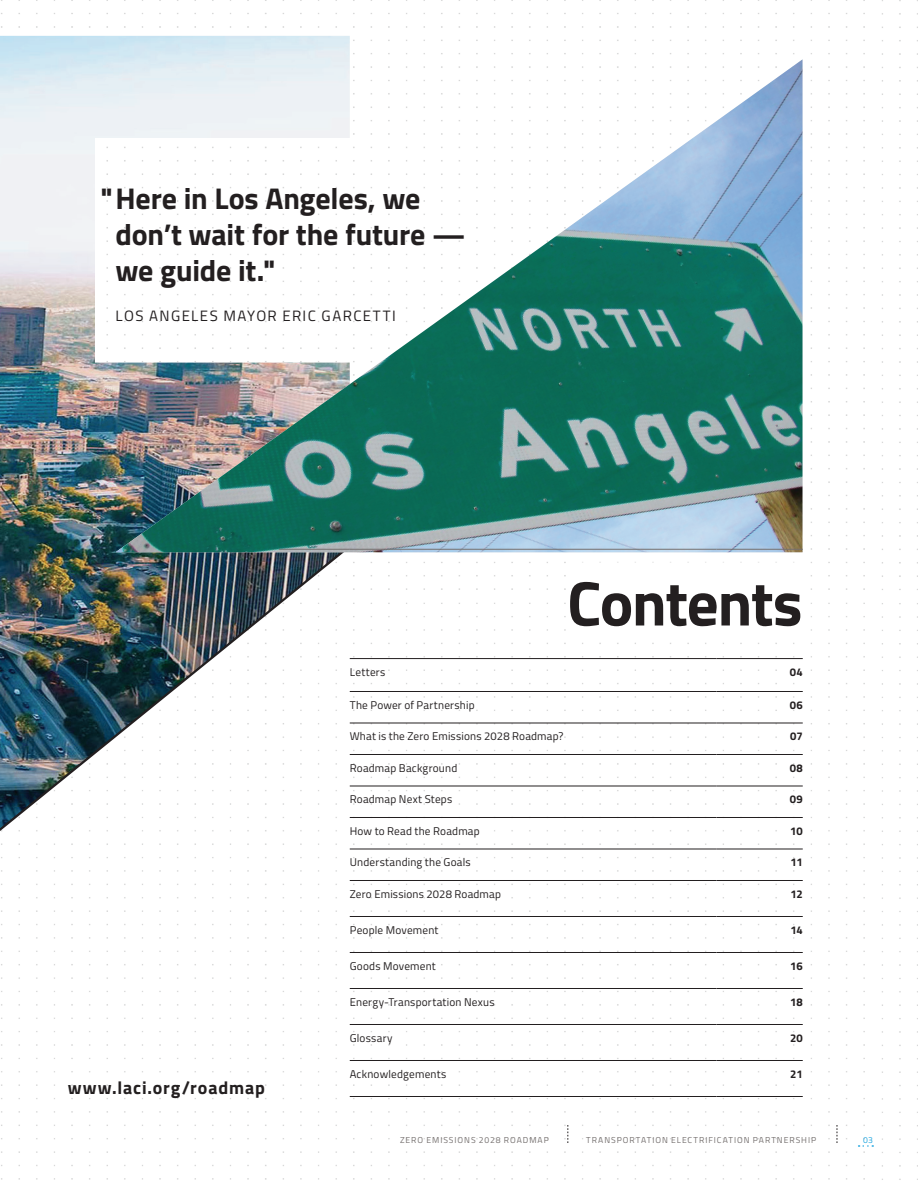
<style>
.page{position:relative;width:918px;height:1188px;background:#fff}
.page>*{position:absolute;margin:0;border:0;box-sizing:border-box;transform-origin:0 0}
.t1{font:700 63px "Titillium";letter-spacing:-.02em;color:#231f20}
.t2{font:700 30px/36px "Titillium";letter-spacing:-.005em;color:#231f20}
.t3{font:700 18px "Titillium";letter-spacing:.045em;color:#231f20}
.t4{font:15px "Titillium";letter-spacing:.09em;color:#231f20}
.t5{font:11.25px "Titillium";letter-spacing:.015em;color:#231f20}
.t6{font:700 11.25px "Titillium";letter-spacing:-.005em;color:#231f20}
.t7{font:8.7px "Titillium";letter-spacing:.11em;color:#75706f}
.t8{font:8.7px "Titillium";color:#21a6df}
</style>
<div class="page">
<img style="left:0;top:0;width:918px;height:1180px">
<img style="left:0;top:36px;width:350px;height:196px">
<img style="left:0;top:232px;width:737px;height:807px">
<img style="left:116px;top:59px;width:686px;height:493px">
<svg style="left:837px;top:1125px;width:1px;height:18px"></svg>
<svg style="left:568px;top:1125px;width:1px;height:18px"></svg>
<svg style="left:859px;top:1145px;width:14px;height:2px"></svg>
<hr style="left:279px;top:549px;width:71px;height:1px;background:#75706f">
<hr style="left:350px;top:549px;width:367px;height:1px;background:#75706f">
<hr style="left:717px;top:549px;width:86px;height:1px;background:#75706f">
<hr style="left:350px;top:658px;width:367px;height:1px;background:#231f20">
<hr style="left:717px;top:658px;width:86px;height:1px;background:#231f20">
<hr style="left:350px;top:691px;width:367px;height:1px;background:#231f20">
<hr style="left:717px;top:691px;width:86px;height:1px;background:#231f20">
<hr style="left:350px;top:723px;width:367px;height:1px;background:#231f20">
<hr style="left:350px;top:754px;width:367px;height:1px;background:#231f20">
<hr style="left:717px;top:723px;width:86px;height:1px;background:#231f20">
<hr style="left:717px;top:754px;width:86px;height:1px;background:#231f20">
<hr style="left:350px;top:786px;width:367px;height:1px;background:#231f20">
<hr style="left:717px;top:786px;width:86px;height:1px;background:#231f20">
<hr style="left:350px;top:817px;width:367px;height:1px;background:#231f20">
<hr style="left:717px;top:817px;width:86px;height:1px;background:#231f20">
<hr style="left:350px;top:849px;width:367px;height:1px;background:#231f20">
<hr style="left:717px;top:849px;width:86px;height:1px;background:#231f20">
<hr style="left:350px;top:880px;width:367px;height:1px;background:#231f20">
<hr style="left:350px;top:916px;width:367px;height:1px;background:#231f20">
<hr style="left:350px;top:952px;width:367px;height:1px;background:#231f20">
<hr style="left:350px;top:988px;width:367px;height:1px;background:#231f20">
<hr style="left:350px;top:1024px;width:367px;height:1px;background:#231f20">
<hr style="left:350px;top:1060px;width:367px;height:1px;background:#231f20">
<hr style="left:717px;top:880px;width:86px;height:1px;background:#231f20">
<hr style="left:717px;top:916px;width:86px;height:1px;background:#231f20">
<hr style="left:717px;top:952px;width:86px;height:1px;background:#231f20">
<hr style="left:717px;top:988px;width:86px;height:1px;background:#231f20">
<hr style="left:717px;top:1024px;width:86px;height:1px;background:#231f20">
<hr style="left:717px;top:1060px;width:86px;height:1px;background:#231f20">
<hr style="left:350px;top:1096px;width:367px;height:1px;background:#231f20">
<hr style="left:717px;top:1096px;width:86px;height:1px;background:#231f20">
<div style="left:567px;top:562px;width:236px;height:78px;background:#fff"></div>
<h2 class="t2" style="left:116px;top:178px;width:352px;text-indent:-15px">"Here in Los Angeles, we don’t wait for the future — we guide it."</h2>
<h3 class="t4" style="left:116px;top:305px;width:282px">LOS ANGELES MAYOR ERIC GARCETTI</h3>
<h1 class="t1" style="left:567px;top:555px;width:237px">Contents</h1>
<h3 class="t3" style="left:68px;top:1073px;width:199px">www.laci.org/roadmap</h3>
<p class="t5" style="left:350px;top:664px;width:37px">Letters</p>
<p class="t6" style="left:790px;top:663px;width:14px">04</p>
<p class="t5" style="left:350px;top:697px;width:126px">The Power of Partnership</p>
<p class="t6" style="left:790px;top:696px;width:14px">06</p>
<p class="t5" style="left:350px;top:728px;width:215px">What is the Zero Emissions 2028 Roadmap?</p>
<p class="t6" style="left:790px;top:728px;width:14px">07</p>
<p class="t5" style="left:350px;top:760px;width:109px">Roadmap Background</p>
<p class="t6" style="left:790px;top:759px;width:14px">08</p>
<p class="t5" style="left:350px;top:791px;width:104px">Roadmap Next Steps</p>
<p class="t6" style="left:790px;top:791px;width:14px">09</p>
<p class="t5" style="left:350px;top:823px;width:132px">How to Read the Roadmap</p>
<p class="t6" style="left:790px;top:822px;width:14px">10</p>
<p class="t5" style="left:350px;top:854px;width:122px">Understanding the Goals</p>
<p class="t6" style="left:791px;top:854px;width:14px">11</p>
<p class="t5" style="left:350px;top:886px;width:153px">Zero Emissions 2028 Roadmap</p>
<p class="t6" style="left:791px;top:885px;width:14px">12</p>
<p class="t5" style="left:350px;top:922px;width:90px">People Movement</p>
<p class="t6" style="left:790px;top:921px;width:14px">14</p>
<p class="t5" style="left:350px;top:958px;width:88px">Goods Movement</p>
<p class="t6" style="left:790px;top:957px;width:14px">16</p>
<p class="t5" style="left:350px;top:994px;width:146px">Energy-Transportation Nexus</p>
<p class="t6" style="left:790px;top:993px;width:14px">18</p>
<p class="t5" style="left:350px;top:1030px;width:44px">Glossary</p>
<p class="t6" style="left:790px;top:1029px;width:14px">20</p>
<p class="t5" style="left:350px;top:1066px;width:98px">Acknowledgements</p>
<p class="t6" style="left:790px;top:1065px;width:14px">21</p>
<p class="t7" style="left:400px;top:1134px;width:150px">ZERO EMISSIONS 2028 ROADMAP</p>
<p class="t7" style="left:586px;top:1134px;width:231px">TRANSPORTATION ELECTRIFICATION PARTNERSHIP</p>
<p class="t8" style="left:863px;top:1134px;width:11px">03</p>
</div>
